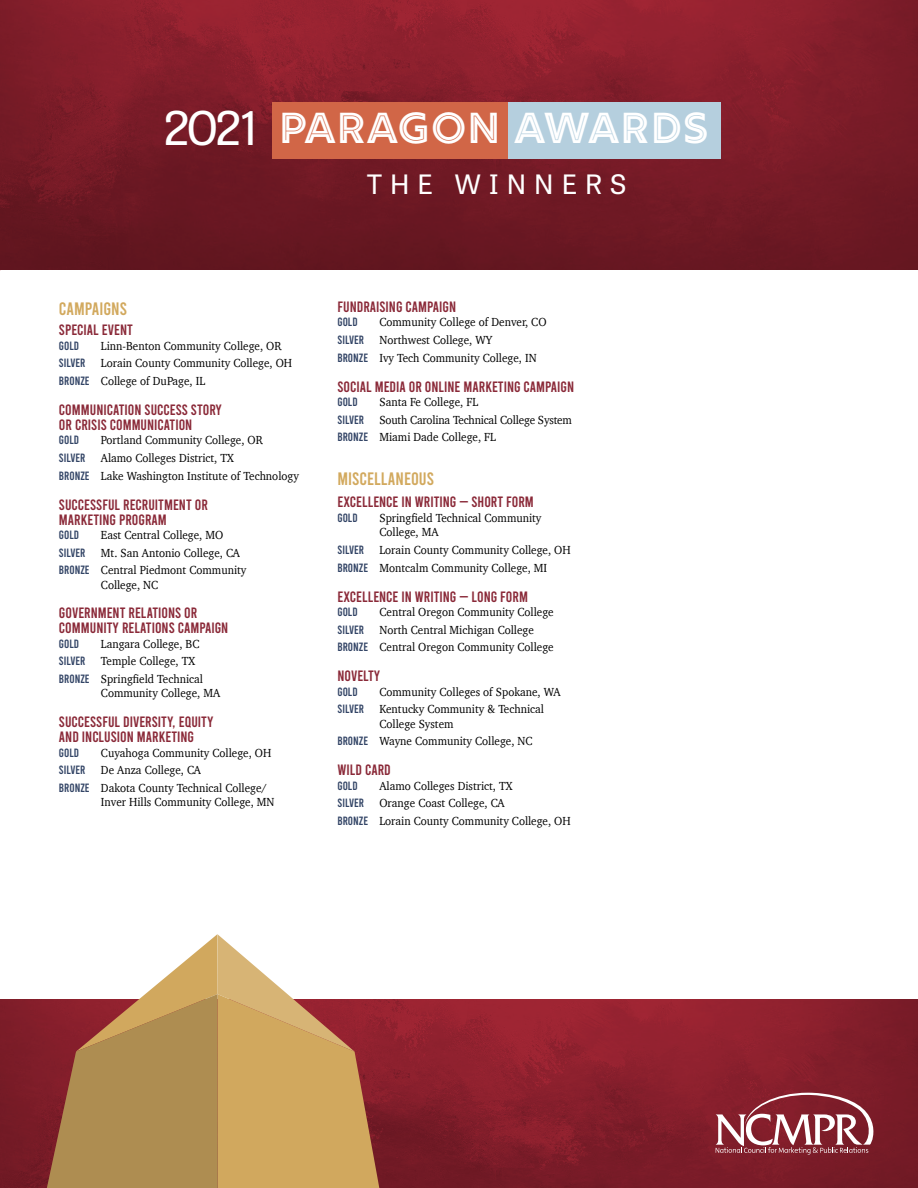
<style>
.page{position:relative;width:918px;height:1188px;background:#fff}
.page>*{position:absolute;margin:0;border:0;box-sizing:border-box;transform-origin:0 0}
.t1{font:48px "Rig Bold Inline Solo";color:#fff}
.t2{font:26.55px "Tablet Gothic Wide";letter-spacing:.3em;color:#fff}
.t3{font:18px "Bebas";color:#d2a95e}
.t4{font:15px/15px "Bebas";color:#8a2938}
.t5{font:12px/14.4px "Charter";color:#000;scale:.93 1}
.t6{font:12px "Bebas";color:#334566}
.s1{font-family:"Tablet Gothic Wide";font-size:46.2px}
.s2{font-family:"Bebas";color:#334566}
</style>
<div class="page">
<img style="left:0;top:0;width:918px;height:270px">
<img style="left:379px;top:999px;width:539px;height:189px">
<div style="left:273px;top:102px;width:448px;height:56px;background:#d16647"></div>
<div style="left:508px;top:102px;width:213px;height:56px;background:#b5cfde"></div>
<svg style="left:716px;top:1093px;width:169px;height:62px"></svg>
<svg style="left:0;top:934px;width:379px;height:254px"></svg>
<p class="t1" style="left:163px;top:102px;width:547px"><span class="s1">2021</span> PARAGON AWARDS</p>
<p class="t2" style="left:367px;top:166px;width:261px">THE WINNERS</p>
<p class="t3" style="left:59px;top:300px;width:70px">CAMPAIGNS</p>
<p class="t4" style="left:59px;top:323px;width:75px">SPECIAL EVENT</p>
<p class="t6" style="left:59px;top:340px;width:11px">GOLD</p>
<p class="t5" style="left:101px;top:338px;width:196px">Linn-Benton Community College, OR</p>
<p class="t6" style="left:59px;top:357px;width:23px">SILVER</p>
<p class="t5" style="left:101px;top:356px;width:207px">Lorain County Community College, OH</p>
<p class="t5" style="left:59px;top:374px;width:159px"><span class="s2">BRONZE</span> College of DuPage, IL</p>
<p class="t4" style="left:59px;top:402px;width:165px">COMMUNICATION SUCCESS STORY</p>
<p class="t4" style="left:59px;top:417px;width:135px">OR CRISIS COMMUNICATION</p>
<p class="t6" style="left:59px;top:434px;width:11px">GOLD</p>
<p class="t5" style="left:101px;top:433px;width:176px">Portland Community College, OR</p>
<p class="t6" style="left:59px;top:452px;width:23px">SILVER</p>
<p class="t5" style="left:101px;top:451px;width:144px">Alamo Colleges District, TX</p>
<p class="t5" style="left:59px;top:468px;width:259px"><span class="s2">BRON ZE</span> Lake Washington Institute of Technology</p>
<p class="t4" style="left:59px;top:497px;width:150px">SUCCESSFUL RECRUITMENT OR<br>MARKETING PROGRAM</p>
<p class="t6" style="left:59px;top:529px;width:11px">GOLD</p>
<p class="t5" style="left:101px;top:528px;width:133px">East Central College, MO</p>
<p class="t6" style="left:59px;top:547px;width:23px">SILVER</p>
<p class="t5" style="left:101px;top:545px;width:151px">Mt. San Antonio College, CA</p>
<p class="t5" style="left:101px;top:563px;width:158px;text-indent:-42px"><span class="s2">BRON ZE</span> Central Piedmont Community<br>College, NC</p>
<p class="t4" style="left:59px;top:605px;width:140px">GOVERNMENT RELATIONS OR</p>
<p class="t4" style="left:59px;top:620px;width:171px">COMMUNITY RELATIONS CAMPAIGN</p>
<p class="t6" style="left:59px;top:637px;width:11px">GOLD</p>
<p class="t5" style="left:101px;top:636px;width:108px">Langara College, BC</p>
<p class="t6" style="left:59px;top:655px;width:23px">SILVER</p>
<p class="t5" style="left:101px;top:654px;width:103px">Temple College, TX</p>
<p class="t5" style="left:101px;top:671px;width:130px;text-indent:-42px"><span class="s2">BRON ZE</span> Springfield Technical<br>Community College, MA</p>
<p class="t4" style="left:59px;top:715px;width:14px">SUCCESSFUL</p>
<p class="t4" style="left:123px;top:715px;width:23px">DIVERSITY</p>
<p class="t4" style="left:172px;top:715px;width:19px">, EQUITY</p>
<p class="t4" style="left:59px;top:730px;width:34px">AND INCLUSION</p>
<p class="t4" style="left:137px;top:730px;width:16px">MARKETING</p>
<p class="t6" style="left:59px;top:747px;width:11px">GOLD</p>
<p class="t5" style="left:101px;top:745px;width:185px">Cuyahoga Community College, OH</p>
<p class="t6" style="left:59px;top:764px;width:23px">SILVER</p>
<p class="t5" style="left:101px;top:763px;width:109px">De Anza College, CA</p>
<p class="t5" style="left:101px;top:781px;width:188px;text-indent:-42px"><span class="s2">BRON ZE</span> Dakota County Technical College/<br>Inver Hills Community College, MN</p>
<p class="t4" style="left:338px;top:299px;width:120px">FUNDRAISING CAMPAIGN</p>
<p class="t6" style="left:338px;top:316px;width:11px">GOLD</p>
<p class="t5" style="left:380px;top:315px;width:181px">Community College of Denver, CO</p>
<p class="t6" style="left:338px;top:334px;width:23px">SILVER</p>
<p class="t5" style="left:380px;top:333px;width:123px">Northwest College, WY</p>
<p class="t5" style="left:338px;top:350px;width:216px"><span class="s2">BRON ZE</span> Ivy Tech Community College, IN</p>
<p class="t4" style="left:338px;top:379px;width:238px">SOCIAL MEDIA OR ONLINE MARKETING CAMPAIGN</p>
<p class="t6" style="left:338px;top:396px;width:11px">GOLD</p>
<p class="t5" style="left:380px;top:395px;width:108px">Santa Fe College, FL</p>
<p class="t6" style="left:338px;top:414px;width:23px">SILVER</p>
<p class="t5" style="left:380px;top:412px;width:208px">South Carolina Technical College System</p>
<p class="t5" style="left:338px;top:430px;width:172px"><span class="s2">BRONZE</span> Miami Dade College, FL</p>
<p class="t3" style="left:338px;top:470px;width:98px">MISCELLANEOUS</p>
<p class="t4" style="left:338px;top:495px;width:198px">EXCELLENCE IN WRITING — SHORT FORM</p>
<p class="t6" style="left:338px;top:512px;width:11px">GOLD</p>
<p class="t5" style="left:379px;top:510px;width:176px">Springfield Technical Community<br>College, MA</p>
<p class="t6" style="left:338px;top:544px;width:23px">SILVER</p>
<p class="t5" style="left:380px;top:542px;width:207px">Lorain County Community College, OH</p>
<p class="t5" style="left:338px;top:560px;width:227px"><span class="s2">BRONZE</span> Montcalm Community College, MI</p>
<p class="t4" style="left:338px;top:589px;width:192px">EXCELLENCE IN WRITING — LONG FORM</p>
<p class="t6" style="left:338px;top:606px;width:11px">GOLD</p>
<p class="t5" style="left:380px;top:604px;width:189px">Central Oregon Community College</p>
<p class="t6" style="left:338px;top:623px;width:23px">SILVER</p>
<p class="t5" style="left:380px;top:622px;width:168px">North Central Michigan College</p>
<p class="t5" style="left:338px;top:640px;width:234px"><span class="s2">BRON ZE</span> Central Oregon Community College</p>
<p class="t4" style="left:338px;top:668px;width:44px">NOVELTY</p>
<p class="t6" style="left:338px;top:685px;width:11px">GOLD</p>
<p class="t5" style="left:380px;top:684px;width:196px">Community Colleges of Spokane, WA</p>
<p class="t6" style="left:338px;top:703px;width:23px">SILVER</p>
<p class="t5" style="left:379px;top:702px;width:178px">Kentucky Community &amp; Technical<br>College System</p>
<p class="t5" style="left:338px;top:734px;width:211px"><span class="s2">BRON ZE</span> Wayne Community College, NC</p>
<p class="t4" style="left:338px;top:763px;width:55px">WILD CARD</p>
<p class="t6" style="left:338px;top:779px;width:11px">GOLD</p>
<p class="t5" style="left:380px;top:778px;width:144px">Alamo Colleges District, TX</p>
<p class="t6" style="left:338px;top:797px;width:23px">SILVER</p>
<p class="t5" style="left:380px;top:796px;width:136px">Orange Coast College, CA</p>
<p class="t5" style="left:338px;top:813px;width:252px"><span class="s2">BRON ZE</span> Lorain County Community College, OH</p>
</div>
